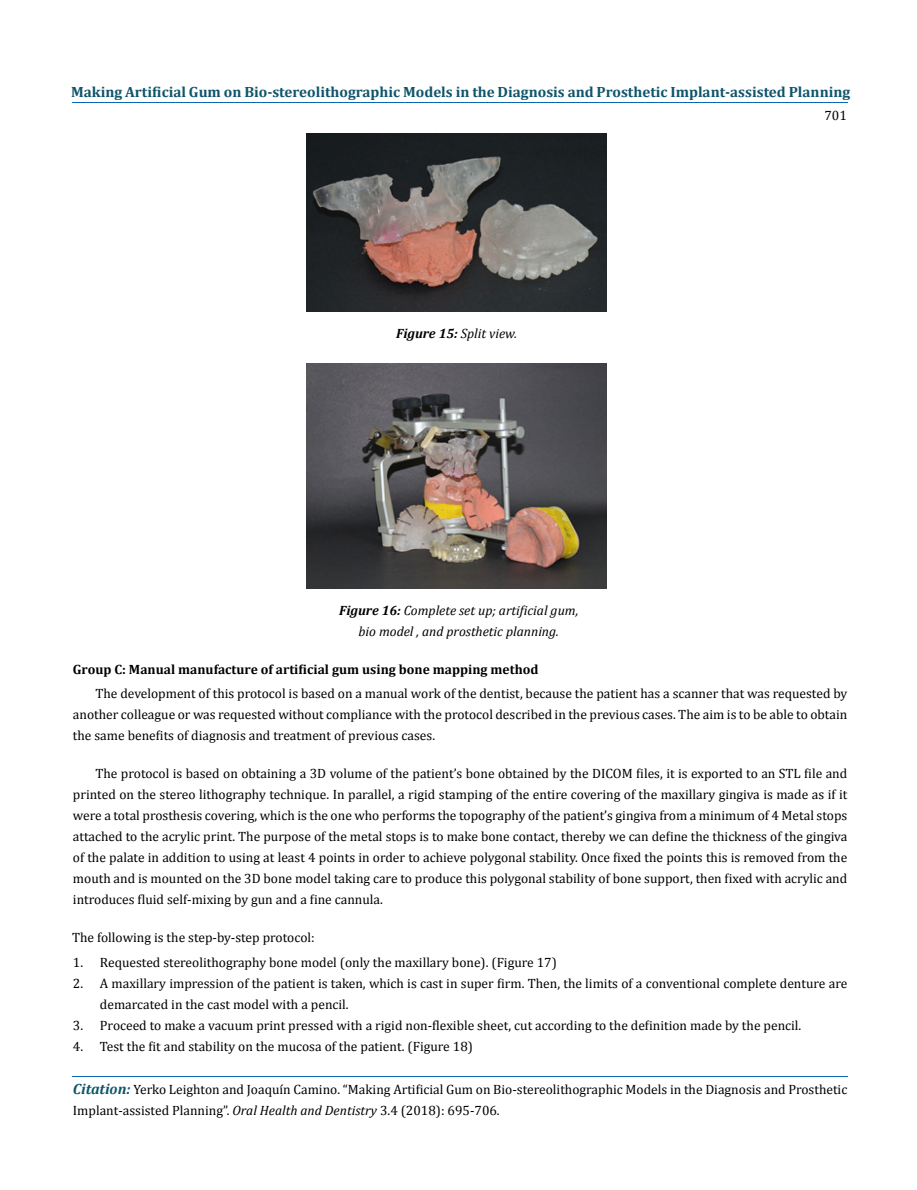
<style>
.page{position:relative;width:917px;height:1190px;background:#fff}
.page>*{position:absolute;margin:0;border:0;box-sizing:border-box;transform-origin:0 0}
.t1{font:700 14.85px "Cambria";color:#0e546a}
.t2{font:13.5px/21px "Cambria";color:#000}
.t3{font:italic 13.5px/21px "Cambria";color:#000;text-align:center}
.t4{font:700 13.5px "Cambria";color:#000}
.s1{font-weight:700}
.s2{font-weight:700;font-style:italic;font-size:14.85px;color:#0e546a}
.s3{font-style:italic}
</style>
<div class="page">
<hr style="left:72px;top:1076px;width:775px;height:1px;background:#0d66b1">
<hr style="left:72px;top:103px;width:775px;height:1px;background:#0d66b1">
<img style="left:307px;top:133px;width:299px;height:179px">
<img style="left:307px;top:363px;width:299px;height:225px">
<p class="t1" style="left:71px;top:83px;width:780px">Making Artificial Gum on Bio-stereolithographic Models in the Diagnosis and Prosthetic Implant-assisted Planning</p>
<p class="t2" style="left:824px;top:105px;width:24px">701</p>
<p class="t3" style="left:396px;top:322px;width:123px"><span class="s1">Figure 15:</span> Split view.</p>
<p class="t3" style="left:339px;top:600px;width:241px"><span class="s1">Figure 16:</span> Complete set up; artificial gum, bio model , and prosthetic planning.</p>
<p class="t4" style="left:73px;top:661px;width:467px">Group C: Manual manufacture of artificial gum using bone mapping method</p>
<p class="t2" style="left:73px;top:683px;width:776px;text-align:justify;text-indent:23px">The development of this protocol is based on a manual work of the dentist, because the patient has a scanner that was requested by another colleague or was requested without compliance with the protocol described in the previous cases. The aim is to be able to obtain the same benefits of diagnosis and treatment of previous cases.</p>
<p class="t2" style="left:73px;top:762px;width:776px;text-align:justify;text-indent:23px">The protocol is based on obtaining a 3D volume of the patient’s bone obtained by the DICOM files, it is exported to an STL file and printed on the stereo lithography technique. In parallel, a rigid stamping of the entire covering of the maxillary gingiva is made as if it were a total prosthesis covering, which is the one who performs the topography of the patient’s gingiva from a minimum of 4 Metal stops attached to the acrylic print. The purpose of the metal stops is to make bone contact, thereby we can define the thickness of the gingiva of the palate in addition to using at least 4 points in order to achieve polygonal stability. Once fixed the points this is removed from the mouth and is mounted on the 3D bone model taking care to produce this polygonal stability of bone support, then fixed with acrylic and introduces fluid self-mixing by gun and a fine cannula.</p>
<p class="t2" style="left:72px;top:926px;width:244px">The following is the step-by-step protocol:</p>
<p class="t2" style="left:73px;top:951px;width:485px">1. Requested stereolithography bone model (only the maxillary bone). (Figure 17)</p>
<p class="t2" style="left:100px;top:972px;width:749px;text-indent:-27px">2. A maxillary impression of the patient is taken, which is cast in super firm. Then, the limits of a conventional complete denture are demarcated in the cast model with a pencil.</p>
<p class="t2" style="left:73px;top:1014px;width:730px">3. Proceed to make a vacuum print pressed with a rigid non-flexible sheet, cut according to the definition made by the pencil.</p>
<p class="t2" style="left:73px;top:1035px;width:401px">4. Test the fit and stability on the mucosa of the patient. (Figure 18)</p>
<p class="t2" style="left:73px;top:1078px;width:776px"><span class="s2">Citation:</span> Yerko Leighton and Joaquín Camino. “Making Artificial Gum on Bio-stereolithographic Models in the Diagnosis and Prosthetic<br>Implant-assisted Planning”. <span class="s3">Oral Health and Dentistry</span> 3.4 (2018): 695-706.</p>
</div>
